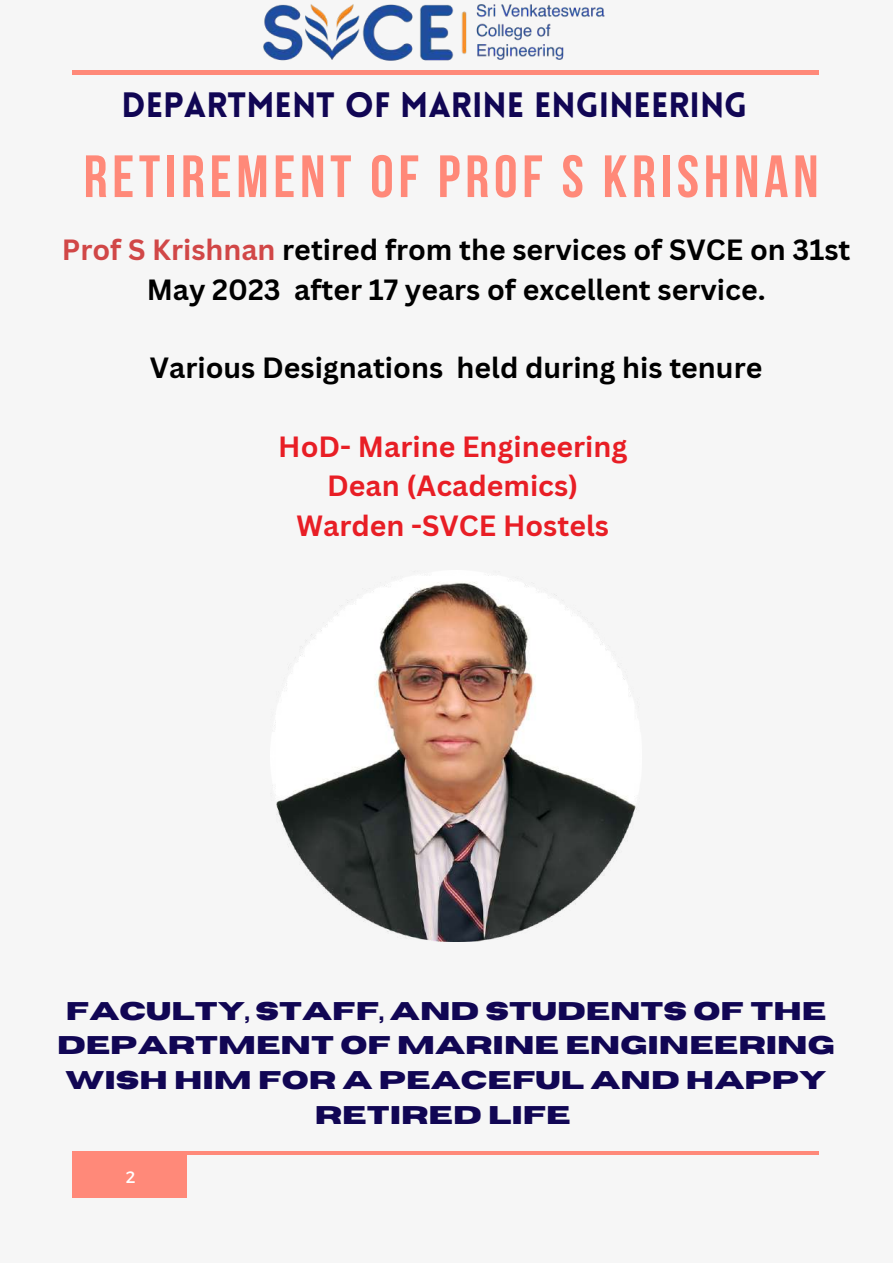
<style>
.page{position:relative;width:893px;height:1264px;background:#fff}
.page>*{position:absolute;margin:0;border:0;box-sizing:border-box;transform-origin:0 0}
.t1{font:700 59.55px "Bebas Neue";letter-spacing:.08em;color:#ff8979}
.t2{font:900 34.5px "Lovelo";color:#110654}
.t3{font:700 28.5px/39.3px "Canva Sans";color:#000;text-align:center}
.t4{font:700 28.5px/39.3px "Canva Sans";color:#e81e25;text-align:center}
.t5{font:700 25.5px/34.8px "Horizon";color:#110654;text-align:center}
.t6{font:16.5px "Montserrat";color:#fff}
.s1{color:#d14747}
</style>
<div class="page">
<div style="left:0;top:0;width:892px;height:1262px;background:#f6f6f6"></div>
<hr style="left:72px;top:71px;width:747px;height:3px;background:#ff8979">
<div style="left:72px;top:1151px;width:115px;height:46px;background:#ff8979"></div>
<hr style="left:72px;top:1151px;width:747px;height:3px;background:#ff8979">
<img style="left:233px;top:4px;width:402px;height:67px">
<img style="left:276px;top:583px;width:360px;height:358px">
<p class="t2" style="left:121px;top:91px;width:627px">DEPARTMENT OF MARINE ENGINEERING</p>
<h1 class="t1" style="left:84px;top:152px;width:736px">RETIREMENT OF PROF S KRISHNAN</h1>
<p class="t3" style="left:62px;top:229px;width:790px"><span class="s1">Prof S Krishnan</span> retired from the services of SVCE on 31st<br>May 2023 after 17 years of excellent service.</p>
<p class="t3" style="left:150px;top:348px;width:614px">Various Designations held during his tenure</p>
<p class="t4" style="left:278px;top:426px;width:350px">HoD- Marine Engineering<br>Dean (Academics)<br>Warden -SVCE Hostels</p>
<p class="t5" style="left:57px;top:994px;width:779px">FACULTY, STAFF, AND STUDENTS OF THE<br>DEPARTMENT OF MARINE ENGINEERING<br>WISH HIM FOR A PEACEFUL AND HAPPY<br>RETIRED LIFE</p>
<p class="t6" style="left:126px;top:1165px;width:11px">2</p>
</div>
